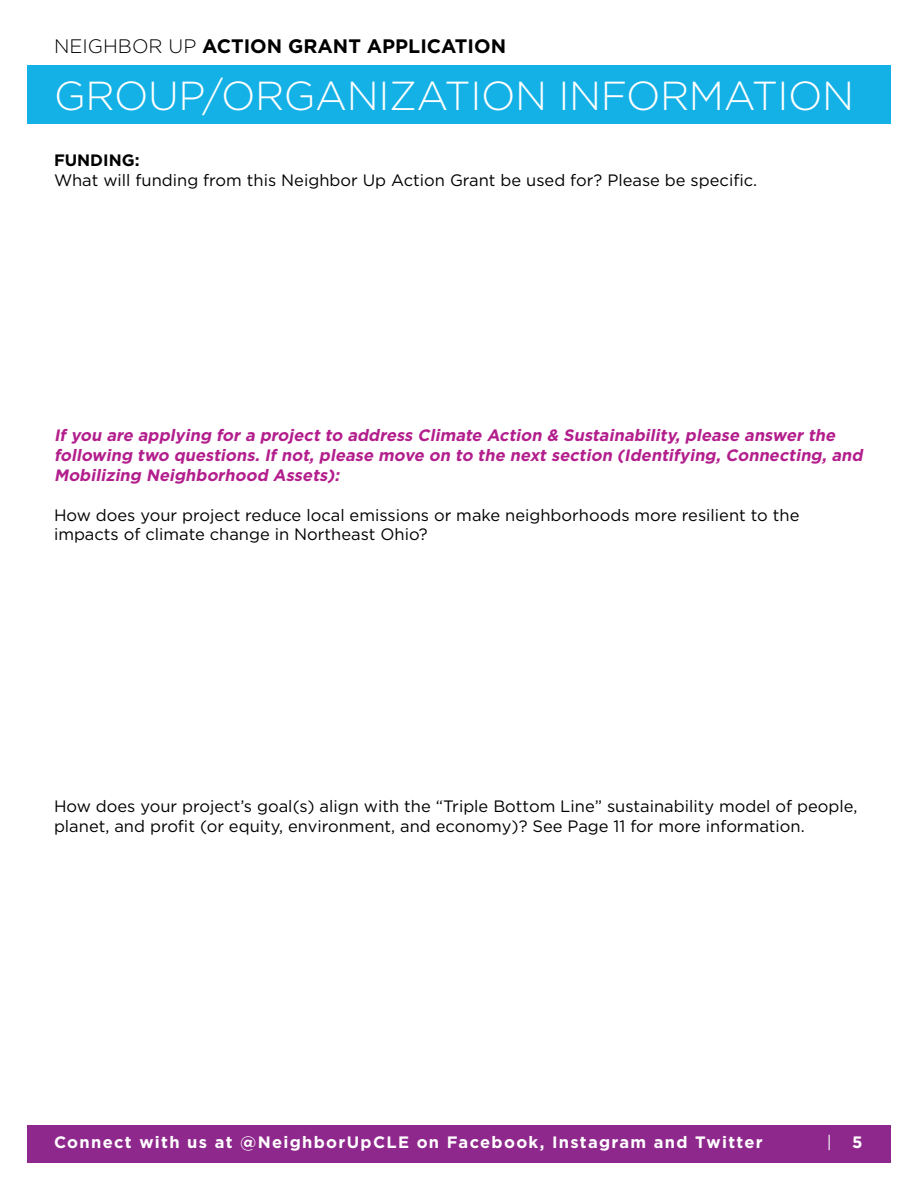
<style>
.page{position:relative;width:918px;height:1188px;background:#fff}
.page>*{position:absolute;margin:0;border:0;box-sizing:border-box;transform-origin:0 0}
.t1{font:300 40.5px "Gotham HTF";letter-spacing:-.01em;color:#fff}
.t2{font:700 19.5px "Gotham HTF";color:#000}
.t3{font:16.5px/19.8px "Gotham";color:#000}
.t4{font:italic 700 16.5px/19.8px "Gotham";color:#b31e8d}
.t5{font:700 16.5px "Gotham HTF";letter-spacing:.08em;color:#fff}
.t6{font:700 16.5px "Gotham";color:#000}
.t7{font:16.5px "Gotham";color:#fff}
.s1{font-weight:300}
.s2{font-family:"Gotham HTF";font-weight:700}
</style>
<div class="page">
<div style="left:27px;top:1125px;width:864px;height:38px;background:#8f288c"></div>
<div style="left:27px;top:65px;width:864px;height:58px;background:#14b1e6"></div>
<p class="t2" style="left:54px;top:35px;width:454px"><span class="s1">NEIGHBOR UP</span> ACTION GRANT APPLICATION</p>
<h1 class="t1" style="left:54px;top:74px;width:802px">GROUP/ORGANIZATION INFORMATION</h1>
<p class="t6" style="left:54px;top:149px;width:87px">FUNDING:</p>
<p class="t3" style="left:54px;top:170px;width:705px">What will funding from this Neighbor Up Action Grant be used for? Please be specific.</p>
<p class="t4" style="left:54px;top:425px;width:814px">If you are applying for a project to address Climate Action &amp; Sustainability, please answer the following two questions. If not, please move on to the next section (Identifying, Connecting, and<br>Mobilizing Neighborhood Assets):</p>
<p class="t3" style="left:54px;top:504px;width:747px">How does your project reduce local emissions or make neighborhoods more resilient to the impacts of climate change in Northeast Ohio?</p>
<p class="t3" style="left:54px;top:796px;width:805px">How does your project’s goal(s) align with the “Triple Bottom Line” sustainability model of people, planet, and profit (or equity, environment, and economy)? See Page 11 for more information.</p>
<p class="t5" style="left:54px;top:1133px;width:710px">Connect with us at @NeighborUpCLE on Facebook, Instagram and Twitter</p>
<p class="t7" style="left:827px;top:1132px;width:37px">| <span class="s2">5</span></p>
</div>
